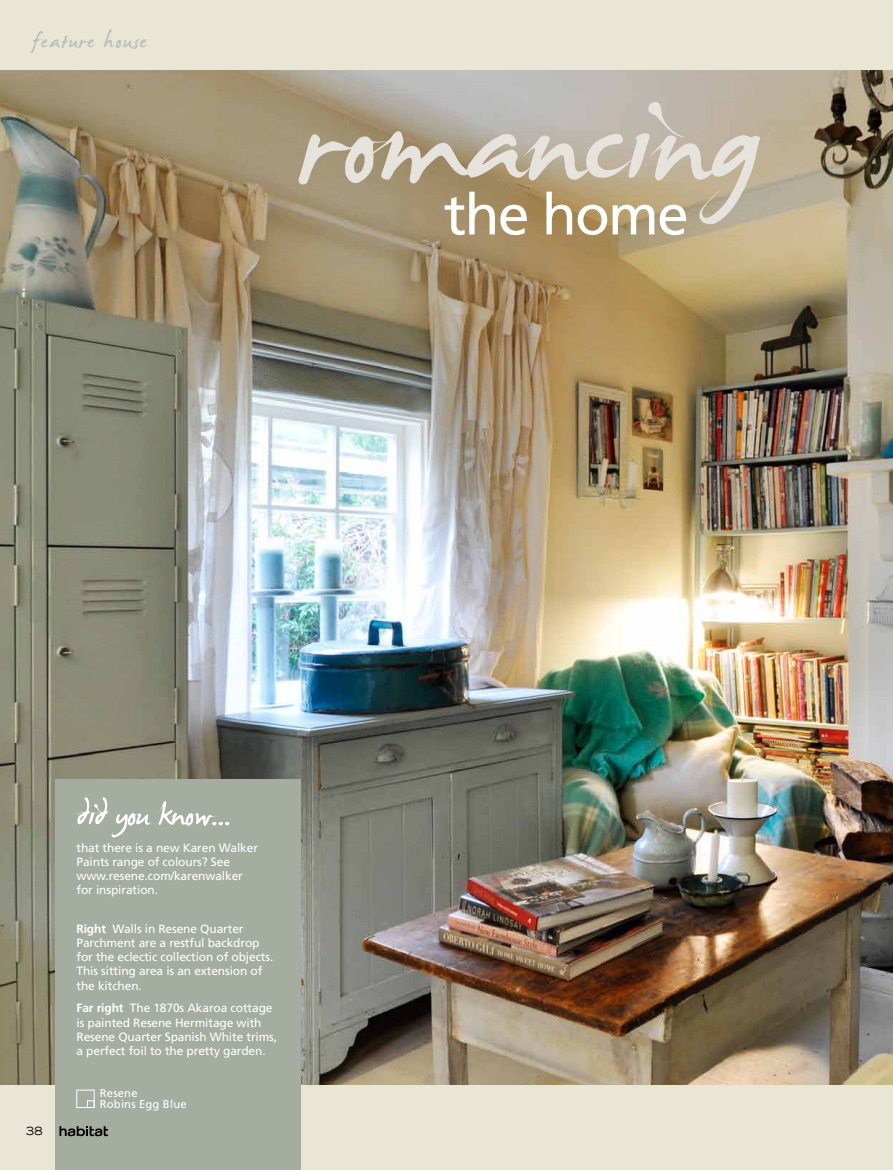
<style>
.page{position:relative;width:893px;height:1170px;background:#fff}
.page>*{position:absolute;margin:0;border:0;box-sizing:border-box;transform-origin:0 0}
.t1{font:202.5px "James Fajardo";color:#e6e3dc}
.t2{font:57px "Frutiger";letter-spacing:-.03em;color:#fff}
.t3{font:54px "James Fajardo";letter-spacing:-.02em;color:#fff}
.t4{font:36px "James Fajardo";letter-spacing:.035em;color:#babeb9}
.t5{font:12px/14.2px "Frutiger";letter-spacing:-.01em;color:#fff}
.t6{font:11.25px/11.2px "Frutiger";letter-spacing:.015em;color:#fff}
.t7{font:expanded 11.25px "Trade Gothic LH";color:#000}
.s1{font-weight:700}
</style>
<div class="page">
<div style="left:0;top:0;width:893px;height:1169px;background:#eae6d6"></div>
<img style="left:0;top:70px;width:893px;height:1014px">
<div style="left:55px;top:779px;width:245px;height:390px;background:#a4ada0"></div>
<div style="left:77px;top:1089px;width:17px;height:18px;border:1px solid #fff"></div>
<div style="left:87px;top:1100px;width:7px;height:7px;border:1px solid #fff"></div>
<svg style="left:59px;top:1126px;width:49px;height:10px"></svg>
<h3 class="t4" style="left:33px;top:22px;width:116px">feature house</h3>
<h1 class="t1" style="left:300px;top:39px;width:463px">romancing</h1>
<h2 class="t2" style="left:444px;top:181px;width:246px">the home</h2>
<p class="t7" style="left:26px;top:1123px;width:18px">38</p>
<h3 class="t3" style="left:77px;top:787px;width:156px">did you know...</h3>
<p class="t5" style="left:77px;top:840px;width:183px">that there is a new Karen Walker<br>Paints range of colours? See www.resene.com/karenwalker for inspiration.</p>
<p class="t5" style="left:77px;top:921px;width:198px"><span class="s1">Right</span> Walls in Resene Quarter<br>Parchment are a restful backdrop for the eclectic collection of objects.<br>This sitting area is an extension of the kitchen.</p>
<p class="t5" style="left:77px;top:1001px;width:202px"><span class="s1">Far right</span> The 1870s Akaroa cottage is painted Resene Hermitage with Resene Quarter Spanish White trims, a perfect foil to the pretty garden.</p>
<p class="t6" style="left:100px;top:1087px;width:88px">Resene<br>Robins Egg Blue</p>
</div>
